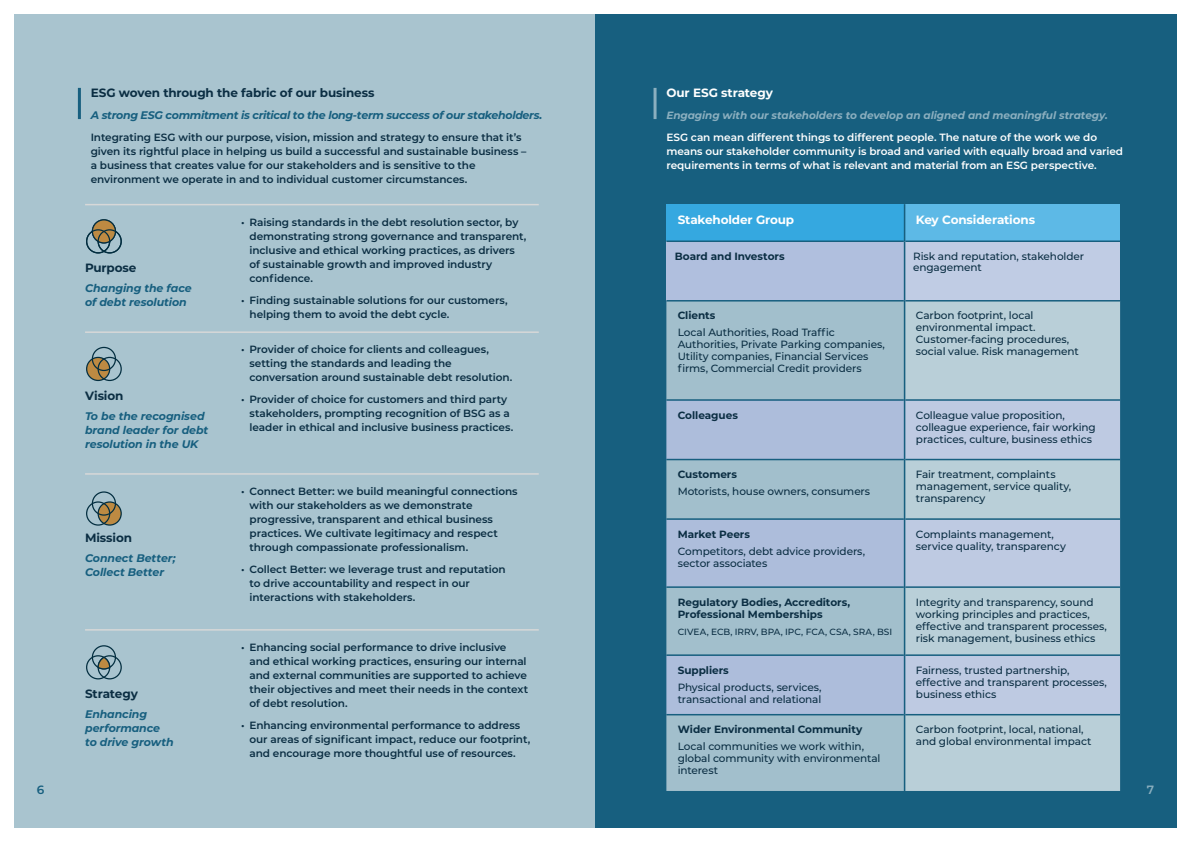
<style>
.page{position:relative;width:1191px;height:842px;background:#fff}
.page>*{position:absolute;margin:0;border:0;box-sizing:border-box;transform-origin:0 0}
.t1{font:700 12px "Montserrat";letter-spacing:-.01em;color:#0b2e43}
.t2{font:700 12px "Montserrat";letter-spacing:-.01em;color:#fff}
.t3{font:600 12px "Montserrat";color:#175f7f}
.t4{font:600 12px "Montserrat";color:#8bafbf}
.t5{font:italic 700 11px/14px "Montserrat";letter-spacing:-.01em;color:#175f7f}
.t6{font:italic 700 11px "Montserrat";letter-spacing:-.03em;color:#175f7f}
.t7{font:600 10.5px/14px "Montserrat";letter-spacing:-.005em;color:#0b2e43}
.t8{font:500 10.5px/12px "Montserrat";letter-spacing:-.01em;color:#0b2e43}
.t9{font:600 10.5px/14px "Montserrat";letter-spacing:-.005em;color:#fff}
.t10{font:700 10.5px/12px "Montserrat";letter-spacing:-.005em;color:#0b2e43}
.t11{font:italic 700 10.5px "Montserrat";letter-spacing:-.005em;color:#8bafbf}
.t12{font:500 9px "Montserrat";letter-spacing:.005em;color:#0b2e43}
</style>
<div class="page">
<div style="left:14px;top:14px;width:581px;height:814px;background:#a9c4cf"></div>
<div style="left:595px;top:14px;width:581px;height:814px;background:#175f7f"></div>
<hr style="left:85px;top:331px;width:454px;height:2px;background:#d7d8d8">
<hr style="left:85px;top:204px;width:454px;height:1px;background:#d7d8d8">
<hr style="left:85px;top:473px;width:454px;height:2px;background:#d7d8d8">
<hr style="left:85px;top:629px;width:454px;height:2px;background:#d7d8d8">
<hr style="left:78px;top:88px;width:3px;height:31px;background:#175f7f">
<hr style="left:653px;top:88px;width:3px;height:31px;background:#8bafbf">
<svg style="left:98px;top:501px;width:24px;height:25px"></svg>
<div style="left:92px;top:491px;width:24px;height:25px;border:1px solid #032e40;border-radius:50%"></div>
<div style="left:86px;top:501px;width:24px;height:25px;border:1px solid #032e40;border-radius:50%"></div>
<svg style="left:87px;top:357px;width:23px;height:23px"></svg>
<div style="left:86px;top:357px;width:24px;height:24px;border:1px solid #032e40;border-radius:50%"></div>
<div style="left:98px;top:357px;width:24px;height:24px;border:1px solid #032e40;border-radius:50%"></div>
<div style="left:92px;top:347px;width:24px;height:24px;border:1px solid #032e40;border-radius:50%"></div>
<svg style="left:92px;top:219px;width:24px;height:24px"></svg>
<div style="left:86px;top:229px;width:24px;height:24px;border:1px solid #032e40;border-radius:50%"></div>
<div style="left:98px;top:229px;width:24px;height:24px;border:1px solid #032e40;border-radius:50%"></div>
<div style="left:98px;top:655px;width:24px;height:24px;border:1px solid #032e40;border-radius:50%"></div>
<div style="left:86px;top:655px;width:24px;height:24px;border:1px solid #032e40;border-radius:50%"></div>
<div style="left:92px;top:645px;width:24px;height:24px;border:1px solid #032e40;border-radius:50%"></div>
<svg style="left:97px;top:656px;width:14px;height:14px"></svg>
<div style="left:666px;top:204px;width:238px;height:37px;background:#35a8e0"></div>
<div style="left:904px;top:204px;width:216px;height:37px;background:#5db9e6"></div>
<div style="left:666px;top:241px;width:238px;height:60px;background:#b0bfde"></div>
<div style="left:904px;top:241px;width:216px;height:60px;background:#c0cce4"></div>
<div style="left:666px;top:301px;width:237px;height:490px;background:#a2bfcc"></div>
<div style="left:905px;top:301px;width:215px;height:490px;background:#b9cfd8"></div>
<svg style="left:666px;top:401px;width:237px;height:313px;background:#a7bdd4"></svg>
<svg style="left:905px;top:401px;width:215px;height:313px;background:#bbcbdd"></svg>
<hr style="left:666px;top:240px;width:237px;height:2px;background:#175f7f">
<hr style="left:905px;top:240px;width:215px;height:2px;background:#175f7f">
<hr style="left:666px;top:300px;width:237px;height:1px;background:#175f7f">
<hr style="left:905px;top:300px;width:215px;height:1px;background:#175f7f">
<hr style="left:666px;top:399px;width:237px;height:2px;background:#175f7f">
<hr style="left:905px;top:399px;width:215px;height:2px;background:#175f7f">
<hr style="left:666px;top:459px;width:237px;height:1px;background:#175f7f">
<hr style="left:905px;top:459px;width:215px;height:1px;background:#175f7f">
<hr style="left:666px;top:518px;width:237px;height:2px;background:#175f7f">
<hr style="left:905px;top:518px;width:215px;height:2px;background:#175f7f">
<hr style="left:666px;top:586px;width:237px;height:2px;background:#175f7f">
<hr style="left:905px;top:586px;width:215px;height:2px;background:#175f7f">
<hr style="left:666px;top:654px;width:237px;height:2px;background:#175f7f">
<hr style="left:905px;top:654px;width:215px;height:2px;background:#175f7f">
<hr style="left:666px;top:714px;width:237px;height:1px;background:#175f7f">
<hr style="left:905px;top:714px;width:215px;height:1px;background:#175f7f">
<hr style="left:903px;top:204px;width:2px;height:37px;background:#175f7f">
<hr style="left:903px;top:241px;width:2px;height:60px;background:#175f7f">
<p class="t1" style="left:91px;top:84px;width:285px">ESG woven through the fabric of our business</p>
<p class="t6" style="left:91px;top:107px;width:453px">A strong ESG commitment is critical to the long-term success of our stakeholders.</p>
<p class="t7" style="left:91px;top:129px;width:437px">Integrating ESG with our purpose, vision, mission and strategy to ensure that it’s given its rightful place in helping us build a successful and sustainable business – a business that creates value for our stakeholders and is sensitive to the environment we operate in and to individual customer circumstances.</p>
<p class="t1" style="left:85px;top:259px;width:53px">Purpose</p>
<p class="t5" style="left:85px;top:281px;width:108px">Changing the face of debt resolution</p>
<p class="t1" style="left:85px;top:387px;width:40px">Vision</p>
<p class="t5" style="left:85px;top:409px;width:125px">To be the recognised brand leader for debt resolution in the UK</p>
<p class="t1" style="left:85px;top:529px;width:49px">Mission</p>
<p class="t5" style="left:85px;top:550px;width:92px">Connect Better;<br>Collect Better</p>
<p class="t1" style="left:85px;top:685px;width:54px">Strategy</p>
<p class="t5" style="left:85px;top:706px;width:90px">Enhancing performance to drive growth</p>
<p class="t7" style="left:249px;top:214px;width:278px;text-indent:-9px">• Raising standards in the debt resolution sector, by demonstrating strong governance and transparent, inclusive and ethical working practices, as drivers of sustainable growth and improved industry confidence.</p>
<p class="t7" style="left:249px;top:292px;width:260px;text-indent:-9px">• Finding sustainable solutions for our customers, helping them to avoid the debt cycle.</p>
<p class="t7" style="left:249px;top:342px;width:264px;text-indent:-9px">• Provider of choice for clients and colleagues, setting the standards and leading the conversation around sustainable debt resolution.</p>
<p class="t7" style="left:249px;top:392px;width:265px;text-indent:-9px">• Provider of choice for customers and third party stakeholders, prompting recognition of BSG as a leader in ethical and inclusive business practices.</p>
<p class="t7" style="left:249px;top:484px;width:270px;text-indent:-9px">• Connect Better: we build meaningful connections with our stakeholders as we demonstrate progressive, transparent and ethical business practices. We cultivate legitimacy and respect through compassionate professionalism.</p>
<p class="t7" style="left:249px;top:562px;width:258px;text-indent:-9px">• Collect Better: we leverage trust and reputation to drive accountability and respect in our interactions with stakeholders.</p>
<p class="t7" style="left:249px;top:640px;width:280px;text-indent:-9px">• Enhancing social performance to drive inclusive and ethical working practices, ensuring our internal and external communities are supported to achieve their objectives and meet their needs in the context of debt resolution.</p>
<p class="t7" style="left:249px;top:718px;width:282px;text-indent:-9px">• Enhancing environmental performance to address our areas of significant impact, reduce our footprint, and encourage more thoughtful use of resources.</p>
<p class="t2" style="left:666px;top:84px;width:108px">Our ESG strategy</p>
<p class="t11" style="left:666px;top:107px;width:443px">Engaging with our stakeholders to develop an aligned and meaningful strategy.</p>
<p class="t9" style="left:666px;top:129px;width:458px">ESG can mean different things to different people. The nature of the work we do means our stakeholder community is broad and varied with equally broad and varied requirements in terms of what is relevant and material from an ESG perspective.</p>
<p class="t2" style="left:677px;top:211px;width:118px">Stakeholder Group</p>
<p class="t2" style="left:916px;top:211px;width:121px">Key Considerations</p>
<p class="t10" style="left:675px;top:250px;width:111px">Board and Investors</p>
<p class="t8" style="left:913px;top:250px;width:172px;line-height:11px">Risk and reputation, stakeholder engagement</p>
<p class="t10" style="left:677px;top:309px;width:39px">Clients</p>
<p class="t8" style="left:677px;top:326px;width:209px">Local Authorities, Road Traffic Authorities, Private Parking companies, Utility companies, Financial Services firms, Commercial Credit providers</p>
<p class="t8" style="left:916px;top:309px;width:164px">Carbon footprint, local environmental impact.<br>Customer-facing procedures, social value. Risk management</p>
<p class="t10" style="left:677px;top:408px;width:62px">Colleagues</p>
<p class="t8" style="left:916px;top:408px;width:181px">Colleague value proposition, colleague experience, fair working practices, culture, business ethics</p>
<p class="t10" style="left:677px;top:468px;width:61px">Customers</p>
<p class="t8" style="left:677px;top:485px;width:194px">Motorists, house owners, consumers</p>
<p class="t8" style="left:916px;top:468px;width:157px">Fair treatment, complaints management, service quality, transparency</p>
<p class="t10" style="left:677px;top:527px;width:74px">Market Peers</p>
<p class="t8" style="left:677px;top:545px;width:189px">Competitors, debt advice providers, sector associates</p>
<p class="t8" style="left:916px;top:528px;width:151px">Complaints management, service quality, transparency</p>
<p class="t10" style="left:677px;top:595px;width:174px">Regulatory Bodies, Accreditors,<br>Professional Memberships</p>
<p class="t12" style="left:677px;top:625px;width:216px">CIVEA, ECB, IRRV, BPA, IPC, FCA, CSA, SRA, BSI</p>
<p class="t8" style="left:916px;top:596px;width:193px">Integrity and transparency, sound working principles and practices, effective and transparent processes, risk management, business ethics</p>
<p class="t10" style="left:677px;top:664px;width:53px">Suppliers</p>
<p class="t8" style="left:677px;top:681px;width:145px">Physical products, services, transactional and relational</p>
<p class="t8" style="left:916px;top:664px;width:193px">Fairness, trusted partnership, effective and transparent processes, business ethics</p>
<p class="t10" style="left:677px;top:723px;width:186px">Wider Environmental Community</p>
<p class="t8" style="left:677px;top:740px;width:204px">Local communities we work within, global community with environmental interest</p>
<p class="t8" style="left:916px;top:723px;width:177px">Carbon footprint, local, national, and global environmental impact</p>
<p class="t3" style="left:37px;top:781px;width:9px">6</p>
<p class="t4" style="left:1146px;top:781px;width:9px">7</p>
</div>
